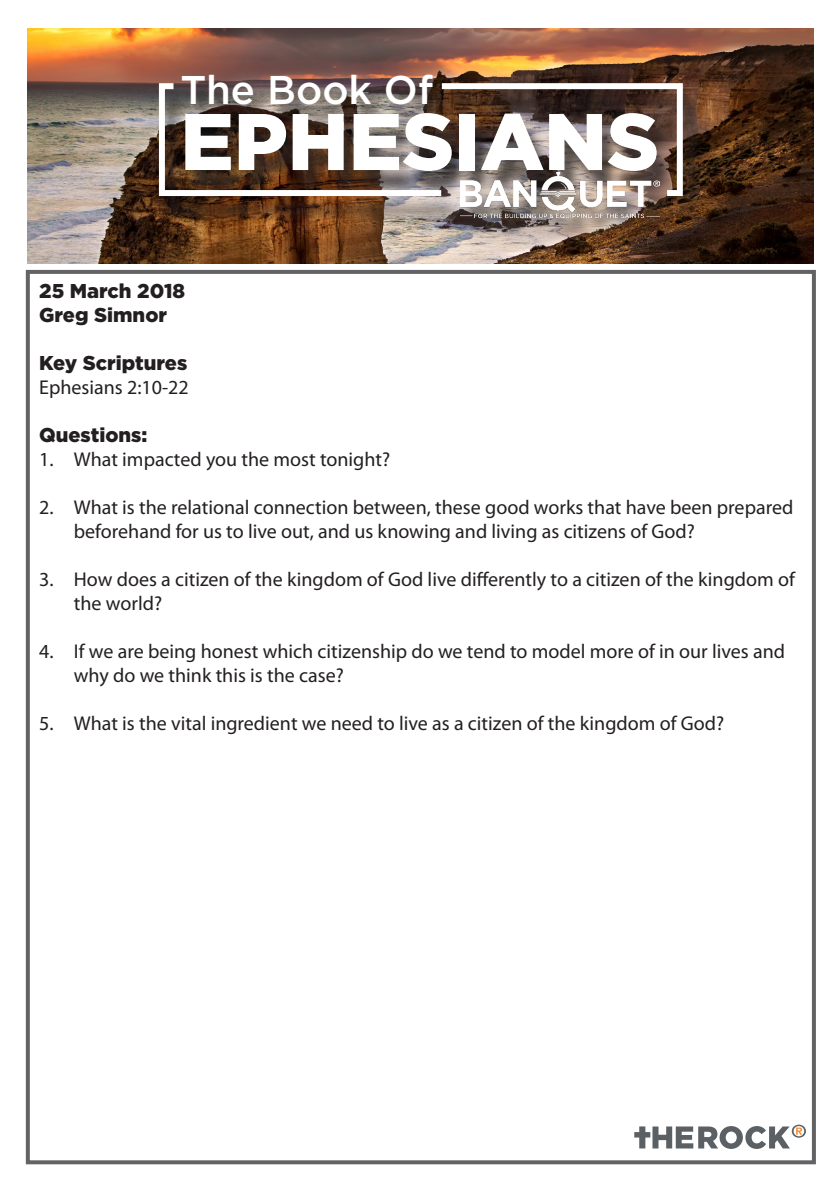
<style>
.page{position:relative;width:840px;height:1191px;background:#fff}
.page>*{position:absolute;margin:0;border:0;box-sizing:border-box;transform-origin:0 0}
.t1{font:900 80px "Gotham";color:#fff}
.t2{font:500 40px "Gotham";color:#fff}
.t3{font:20px/24px "Myriad Pro";color:#231f20}
.t4{font:900 20px "Gotham";color:#231f20}
</style>
<div class="page">
<div style="left:26px;top:270px;width:789px;height:894px;border:4px solid #636366"></div>
<img style="left:28px;top:28px;width:785px;height:235px">
<div style="left:158px;top:89px;width:303px;height:135px;background:#231f20;opacity:.75"></div>
<div style="left:459px;top:179px;width:220px;height:66px;background:#231f20;opacity:.75"></div>
<div style="left:441px;top:89px;width:262px;height:135px;background:#231f20;opacity:.75"></div>
<img style="left:156px;top:80px;width:529px;height:119px">
<svg style="left:634px;top:1124px;width:171px;height:25px"></svg>
<p class="t2" style="left:180px;top:67px;width:254px">The Book Of</p>
<p class="t1" style="left:180px;top:95px;width:480px">EPHESIANS</p>
<p class="t4" style="left:39px;top:279px;width:147px">25 March 2018</p>
<p class="t4" style="left:39px;top:303px;width:129px">Greg Simnor</p>
<p class="t4" style="left:39px;top:351px;width:149px">Key Scriptures</p>
<p class="t3" style="left:39px;top:375px;width:151px">Ephesians 2:10-22</p>
<p class="t4" style="left:39px;top:423px;width:110px">Questions:</p>
<p class="t3" style="left:39px;top:447px;width:352px">1. What impacted you the most tonight?</p>
<p class="t3" style="left:74px;top:495px;width:720px;text-indent:-35px">2. What is the relational connection between, these good works that have been prepared beforehand for us to live out, and us knowing and living as citizens of God?</p>
<p class="t3" style="left:74px;top:567px;width:722px;text-indent:-35px">3. How does a citizen of the kingdom of God live differently to a citizen of the kingdom of the world?</p>
<p class="t3" style="left:74px;top:639px;width:712px;text-indent:-35px">4. If we are being honest which citizenship do we tend to model more of in our lives and why do we think this is the case?</p>
<p class="t3" style="left:39px;top:711px;width:686px">5. What is the vital ingredient we need to live as a citizen of the kingdom of God?</p>
</div>
